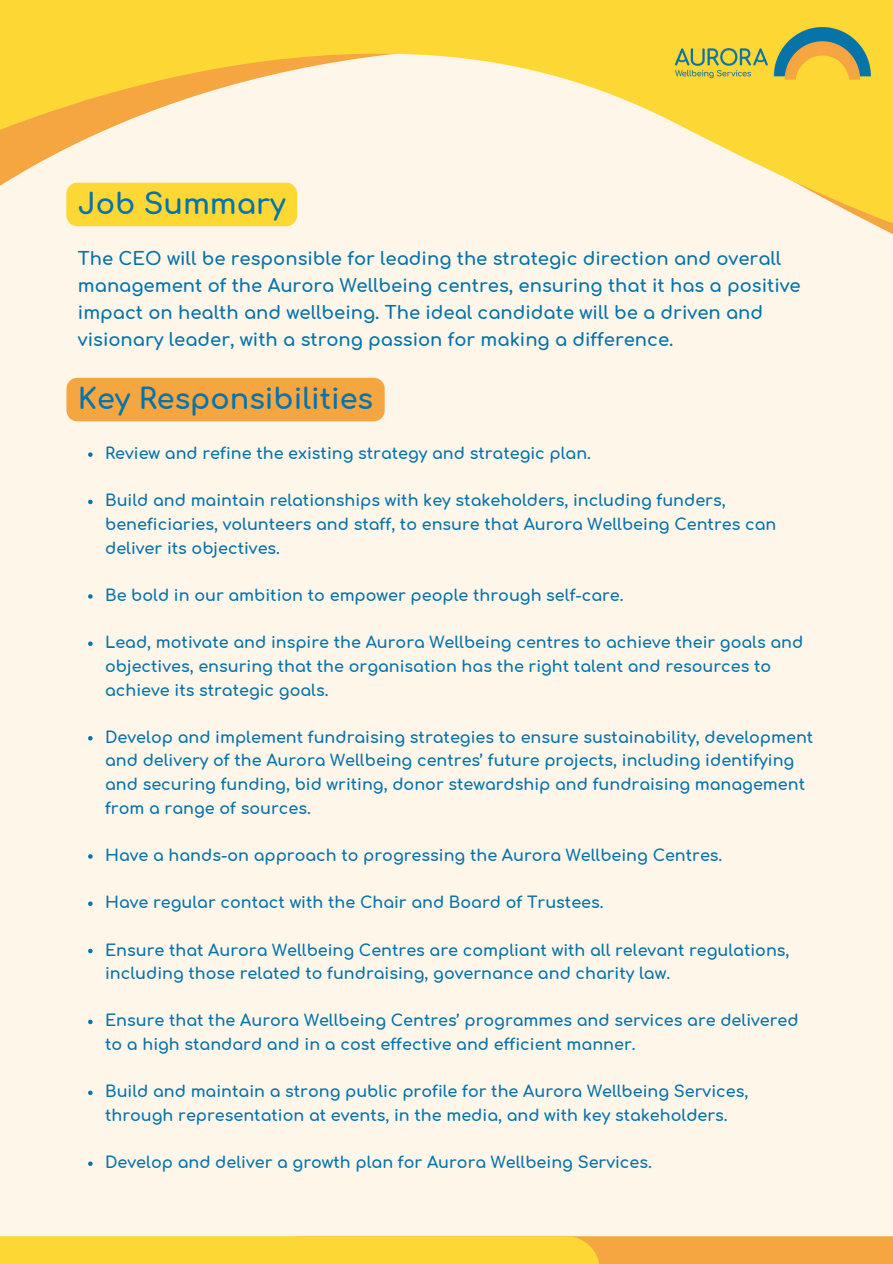
<style>
.page{position:relative;width:893px;height:1264px;background:#fff}
.page>*{position:absolute;margin:0;border:0;box-sizing:border-box;transform-origin:0 0}
.t1{font:700 28.65px "Comfortaa";color:#0773a9}
.t2{font:700 18px/27px "Comfortaa";color:#0773a9}
.t3{font:700 15.9px/23.7px "Comfortaa";color:#0773a9}
</style>
<div class="page">
<div style="left:0;top:0;width:892px;height:1263px;background:#fff6ea"></div>
<div style="left:266px;top:1236px;width:626px;height:27px;background:#f6a641"></div>
<div style="left:0;top:1236px;width:599px;height:27px;background:#fdd835"></div>
<svg style="left:0;top:0;width:892px;height:234px"></svg>
<img style="left:675px;top:27px;width:195px;height:55px">
<div style="left:66px;top:183px;width:231px;height:43px;background:#fdd835;border-radius:11px"></div>
<div style="left:66px;top:378px;width:318px;height:43px;background:#f6a641"></div>
<svg style="left:88px;top:452px;width:5px;height:5px"></svg>
<svg style="left:88px;top:499px;width:5px;height:5px"></svg>
<svg style="left:88px;top:594px;width:5px;height:4px"></svg>
<svg style="left:88px;top:641px;width:5px;height:5px"></svg>
<svg style="left:88px;top:736px;width:5px;height:4px"></svg>
<svg style="left:88px;top:854px;width:5px;height:4px"></svg>
<svg style="left:88px;top:901px;width:5px;height:5px"></svg>
<svg style="left:88px;top:948px;width:5px;height:5px"></svg>
<svg style="left:88px;top:1019px;width:5px;height:5px"></svg>
<svg style="left:88px;top:1090px;width:5px;height:5px"></svg>
<svg style="left:88px;top:1161px;width:5px;height:4px"></svg>
<p class="t1" style="left:78px;top:188px;width:209px">Job Summary</p>
<h1 class="t2" style="left:78px;top:246px;width:724px">The CEO will be responsible for leading the strategic direction and overall management of the Aurora Wellbeing centres, ensuring that it has a positive impact on health and wellbeing. The ideal candidate will be a driven and visionary leader, with a strong passion for making a difference.</h1>
<h2 class="t1" style="left:78px;top:383px;width:297px">Key Responsibilities</h2>
<h1 class="t3" style="left:105px;top:442px;width:487px">Review and refine the existing strategy and strategic plan.</h1>
<p class="t3" style="left:105px;top:489px;width:672px">Build and maintain relationships with key stakeholders, including funders, beneficiaries, volunteers and staff, to ensure that Aurora Wellbeing Centres can deliver its objectives.</p>
<p class="t3" style="left:105px;top:584px;width:520px">Be bold in our ambition to empower people through self-care.</p>
<p class="t3" style="left:105px;top:631px;width:699px">Lead, motivate and inspire the Aurora Wellbeing centres to achieve their goals and objectives, ensuring that the organisation has the right talent and resources to achieve its strategic goals.</p>
<p class="t3" style="left:105px;top:725px;width:709px">Develop and implement fundraising strategies to ensure sustainability, development and delivery of the Aurora Wellbeing centres’ future projects, including identifying and securing funding, bid writing, donor stewardship and fundraising management from a range of sources.</p>
<p class="t3" style="left:105px;top:844px;width:618px">Have a hands-on approach to progressing the Aurora Wellbeing Centres.</p>
<p class="t3" style="left:105px;top:891px;width:500px">Have regular contact with the Chair and Board of Trustees.</p>
<p class="t3" style="left:105px;top:938px;width:685px">Ensure that Aurora Wellbeing Centres are compliant with all relevant regulations, including those related to fundraising, governance and charity law.</p>
<p class="t3" style="left:105px;top:1009px;width:695px">Ensure that the Aurora Wellbeing Centres’ programmes and services are delivered to a high standard and in a cost effective and efficient manner.</p>
<p class="t3" style="left:105px;top:1080px;width:644px">Build and maintain a strong public profile for the Aurora Wellbeing Services, through representation at events, in the media, and with key stakeholders.</p>
<p class="t3" style="left:105px;top:1151px;width:548px">Develop and deliver a growth plan for Aurora Wellbeing Services.</p>
</div>
